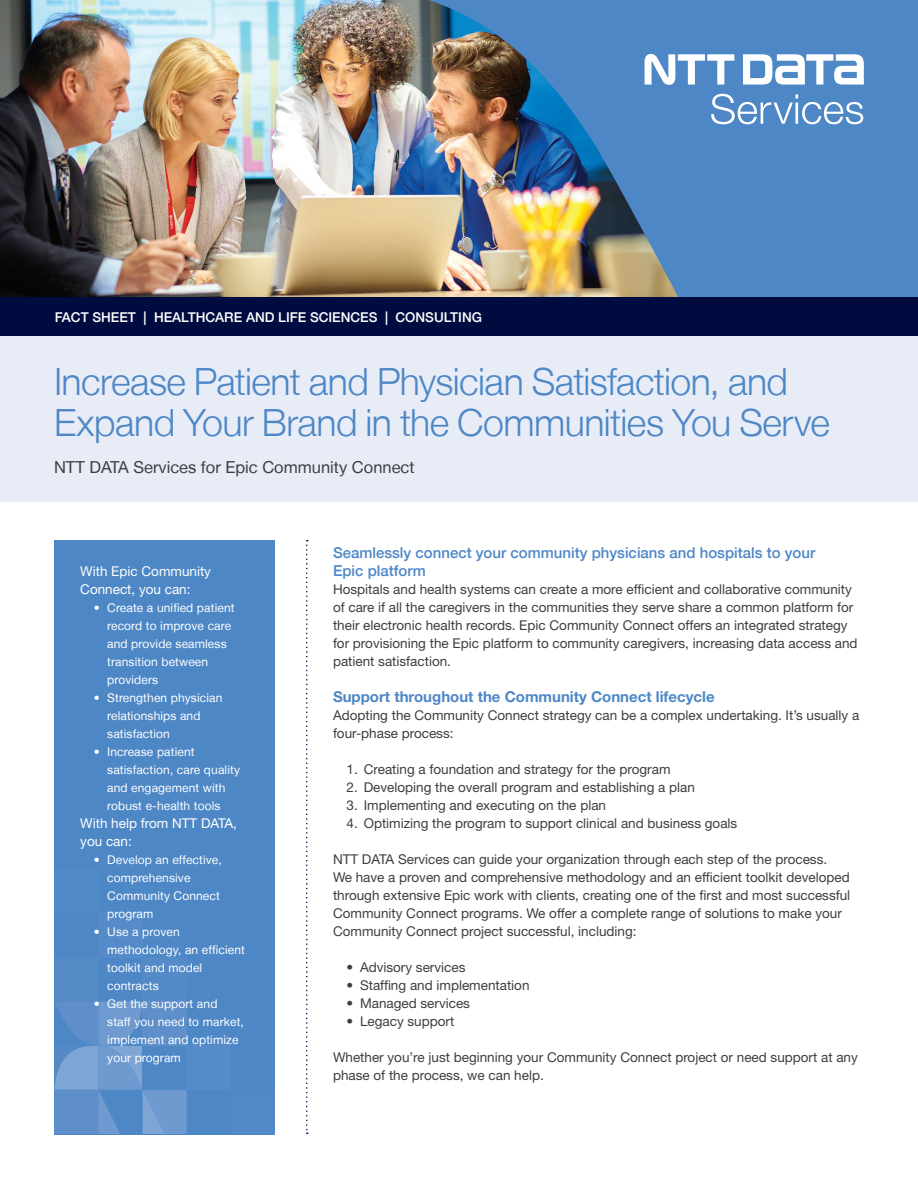
<style>
.page{position:relative;width:918px;height:1188px;background:#fff}
.page>*{position:absolute;margin:0;border:0;box-sizing:border-box;transform-origin:0 0}
.t1{font:300 37.5px/40.5px "Helvetica Neue LT";letter-spacing:-.015em;color:#4d87c6}
.t2{font:16.5px "Helvetica Neue LT";color:#3e3e3f}
.t3{font:500 15px/18px "Helvetica Neue LT";color:#4d87c6}
.t4{font:700 15px "Helvetica Neue LT Std";color:#4d87c6}
.t5{font:13.5px/18px "Helvetica Neue LT Std";color:#3e3e3f}
.t6{font:13.5px/18px "Helvetica Neue LT Std";color:#fff}
.t7{font:500 13.5px "Helvetica Neue LT";color:#fff}
.t8{font:12px/18px "Helvetica Neue LT";letter-spacing:.01em;color:#fff}
</style>
<div class="page">
<img style="left:0;top:0;width:369px;height:297px">
<div style="left:55px;top:540px;width:220px;height:595px;background:#4d87c6"></div>
<div style="left:231px;top:1090px;width:44px;height:44px;background:#5189c7"></div>
<div style="left:187px;top:1046px;width:44px;height:44px;background:#548bc8"></div>
<svg style="left:54px;top:957px;width:133px;height:177px"></svg>
<div style="left:143px;top:957px;width:44px;height:44px;background:#538ac7"></div>
<div style="left:98px;top:913px;width:44px;height:44px;background:#548bc8"></div>
<div style="left:54px;top:869px;width:44px;height:44px;background:#5089c7"></div>
<img style="left:369px;top:0;width:549px;height:297px">
<svg style="left:306px;top:540px;width:2px;height:594px"></svg>
<div style="left:0;top:321px;width:918px;height:181px;background:#e8ecf6"></div>
<div style="left:0;top:297px;width:918px;height:39px;background:#000c40"></div>
<svg style="left:711px;top:94px;width:152px;height:30px"></svg>
<svg style="left:743px;top:54px;width:121px;height:31px"></svg>
<svg style="left:645px;top:54px;width:89px;height:31px"></svg>
<p class="t7" style="left:55px;top:309px;width:429px">FACT SHEET | HEALTHCARE AND LIFE SCIENCES | CONSULTING</p>
<h1 class="t1" style="left:54px;top:361px;width:777px">Increase Patient and Physician Satisfaction, and<br>Expand Your Brand in the Communities You Serve</h1>
<p class="t2" style="left:54px;top:458px;width:362px">NTT DATA Services for Epic Community Connect</p>
<p class="t6" style="left:80px;top:562px;width:132px">With Epic Community<br>Connect, you can:</p>
<p class="t8" style="left:107px;top:599px;width:129px;text-indent:-13px">• Create a unified patient record to improve care and provide seamless transition between providers</p>
<p class="t8" style="left:107px;top:689px;width:117px;text-indent:-13px">• Strengthen physician relationships and satisfaction</p>
<p class="t8" style="left:107px;top:743px;width:134px;text-indent:-13px">• Increase patient satisfaction, care quality and engagement with robust e-health tools</p>
<p class="t6" style="left:80px;top:814px;width:158px">With help from NTT DATA, you can:</p>
<p class="t8" style="left:107px;top:851px;width:116px;text-indent:-13px">• Develop an effective, comprehensive<br>Community Connect program</p>
<p class="t8" style="left:107px;top:923px;width:139px;text-indent:-13px">• Use a proven methodology, an efficient toolkit and model contracts</p>
<p class="t8" style="left:107px;top:995px;width:138px;text-indent:-13px">• Get the support and staff you need to market, implement and optimize your program</p>
<p class="t3" style="left:333px;top:544px;width:484px">Seamlessly connect your community physicians and hospitals to your<br>Epic platform</p>
<p class="t5" style="left:333px;top:580px;width:526px">Hospitals and health systems can create a more efficient and collaborative community of care if all the caregivers in the communities they serve share a common platform for their electronic health records. Epic Community Connect offers an integrated strategy for provisioning the Epic platform to community caregivers, increasing data access and patient satisfaction.</p>
<p class="t4" style="left:333px;top:687px;width:383px">Support throughout the Community Connect lifecycle</p>
<p class="t5" style="left:333px;top:706px;width:528px">Adopting the Community Connect strategy can be a complex undertaking. It’s usually a four-phase process:</p>
<p class="t5" style="left:346px;top:760px;width:326px">1. Creating a foundation and strategy for the program</p>
<p class="t5" style="left:346px;top:778px;width:350px">2. Developing the overall program and establishing a plan</p>
<p class="t5" style="left:346px;top:796px;width:261px">3. Implementing and executing on the plan</p>
<p class="t5" style="left:346px;top:814px;width:392px">4. Optimizing the program to support clinical and business goals</p>
<p class="t5" style="left:333px;top:850px;width:519px">NTT DATA Services can guide your organization through each step of the process.<br>We have a proven and comprehensive methodology and an efficient toolkit developed through extensive Epic work with clients, creating one of the first and most successful Community Connect programs. We offer a complete range of solutions to make your Community Connect project successful, including:</p>
<p class="t5" style="left:346px;top:958px;width:120px">• Advisory services</p>
<p class="t5" style="left:346px;top:976px;width:185px">• Staffing and implementation</p>
<p class="t5" style="left:346px;top:994px;width:125px">• Managed services</p>
<p class="t5" style="left:346px;top:1012px;width:109px">• Legacy support</p>
<p class="t5" style="left:333px;top:1048px;width:526px">Whether you’re just beginning your Community Connect project or need support at any phase of the process, we can help.</p>
</div>
